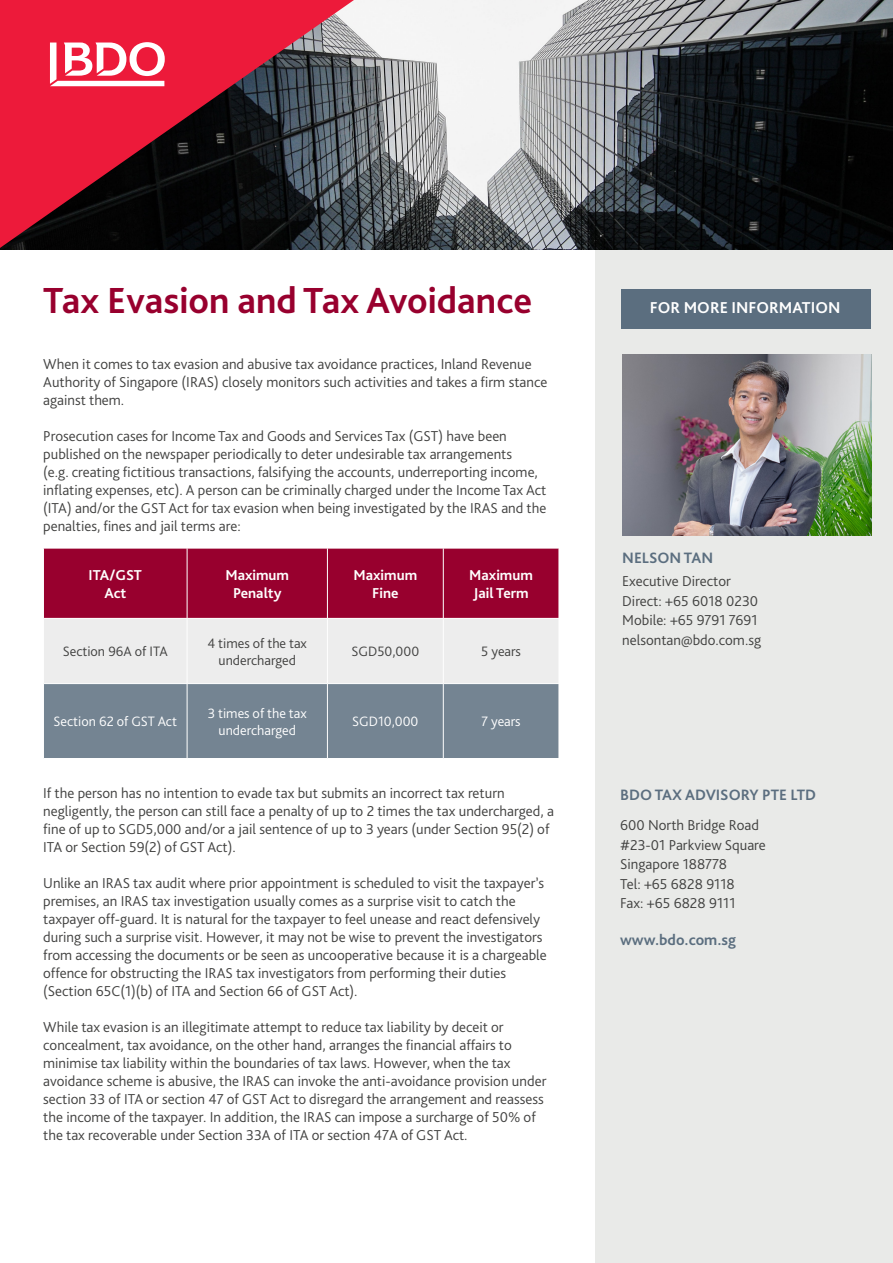
<style>
.page{position:relative;width:893px;height:1263px;background:#fff}
.page>*{position:absolute;margin:0;border:0;box-sizing:border-box;transform-origin:0 0}
.Page_Header{font:700 37.95px "Bliss Pro";color:#98002e}
.Main_page_headline{font:700 16.5px "Bliss Pro";color:#fff}
.Page_Header-2{font:700 15.75px "Bliss Pro";color:#5b6e7f}
.Body_text{font:700 15.75px "Bliss Pro";color:#5b6e7f}
.Page_Header-3{font:300 15px/18px "Bliss Pro";color:#414140}
.Body_text-2{font:300 15px "Bliss Pro";color:#414140}
.Page_Header-4{font:700 15px "Bliss Pro";color:#fff}
.Page_Header-5{font:300 14.25px/17.1px "Bliss Pro";color:#fff;text-align:center}
.Page_Header-6{font:300 14.25px/17.1px "Bliss Pro";color:#414140;text-align:center}
</style>
<div class="page">
<div style="left:595px;top:249px;width:298px;height:1014px;background:#e9eae8"></div>
<div style="left:621px;top:289px;width:250px;height:39px;background:#5b6e7f"></div>
<img style="left:622px;top:354px;width:250px;height:182px">
<img style="left:0;top:0;width:893px;height:249px">
<svg style="left:44px;top:549px;width:515px;height:209px;background:#a5788d"></svg>
<hr style="left:187px;top:548px;width:1px;height:70px;background:#fff">
<hr style="left:327px;top:548px;width:1px;height:70px;background:#fff">
<hr style="left:443px;top:548px;width:1px;height:70px;background:#fff">
<hr style="left:43px;top:618px;width:144px;height:1px;background:#fff">
<hr style="left:187px;top:618px;width:140px;height:1px;background:#fff">
<hr style="left:187px;top:619px;width:1px;height:64px;background:#fff">
<hr style="left:327px;top:618px;width:116px;height:1px;background:#fff">
<hr style="left:327px;top:619px;width:1px;height:64px;background:#fff">
<hr style="left:443px;top:618px;width:116px;height:1px;background:#fff">
<hr style="left:443px;top:619px;width:1px;height:64px;background:#fff">
<hr style="left:43px;top:683px;width:144px;height:1px;background:#fff">
<hr style="left:187px;top:683px;width:140px;height:1px;background:#fff">
<hr style="left:187px;top:684px;width:1px;height:74px;background:#fff">
<hr style="left:327px;top:683px;width:116px;height:1px;background:#fff">
<hr style="left:327px;top:684px;width:1px;height:74px;background:#fff">
<hr style="left:443px;top:683px;width:116px;height:1px;background:#fff">
<hr style="left:443px;top:684px;width:1px;height:74px;background:#fff">
<svg style="left:0;top:0;width:354px;height:248px;background:#812031"></svg>
<svg style="left:50px;top:42px;width:115px;height:44px"></svg>
<p class="Page_Header" style="left:43px;top:277px;width:490px">Tax Evasion and Tax Avoidance</p>
<p class="Page_Header-3" style="left:43px;top:355px;width:506px">When it comes to tax evasion and abusive tax avoidance practices, Inland Revenue<br>Authority of Singapore (IRAS) closely monitors such activities and takes a firm stance against them.</p>
<p class="Page_Header-3" style="left:43px;top:427px;width:470px">Prosecution cases for Income Tax and Goods and Services Tax (GST) have been published on the newspaper periodically to deter undesirable tax arrangements</p>
<p class="Page_Header-3" style="left:43px;top:463px;width:505px">(e.g. creating fictitious transactions, falsifying the accounts, underreporting income, inflating expenses, etc). A person can be criminally charged under the Income Tax Act (ITA) and/or the GST Act for tax evasion when being investigated by the IRAS and the penalties, fines and jail terms are:</p>
<p class="Page_Header-4" style="left:89px;top:566px;width:55px">ITA/GST</p>
<p class="Page_Header-4" style="left:104px;top:584px;width:23px">Act</p>
<p class="Page_Header-4" style="left:225px;top:566px;width:65px">Maximum</p>
<p class="Page_Header-4" style="left:233px;top:584px;width:50px">Penalty</p>
<p class="Page_Header-4" style="left:353px;top:566px;width:65px">Maximum</p>
<p class="Page_Header-4" style="left:372px;top:584px;width:28px">Fine</p>
<p class="Page_Header-4" style="left:469px;top:566px;width:65px">Maximum</p>
<p class="Page_Header-4" style="left:473px;top:584px;width:57px">Jail Term</p>
<p class="Page_Header-6" style="left:63px;top:643px;width:107px">Section 96A of ITA</p>
<p class="Page_Header-6" style="left:208px;top:634px;width:101px">4 times of the tax undercharged</p>
<p class="Page_Header-6" style="left:352px;top:643px;width:69px">SGD50,000</p>
<p class="Page_Header-6" style="left:481px;top:643px;width:41px">5 years</p>
<p class="Page_Header-5" style="left:54px;top:713px;width:125px">Section 62 of GST Act</p>
<p class="Page_Header-5" style="left:208px;top:704px;width:101px">3 times of the tax undercharged</p>
<p class="Page_Header-5" style="left:352px;top:713px;width:68px">SGD10,000</p>
<p class="Page_Header-5" style="left:482px;top:713px;width:41px">7 years</p>
<p class="Page_Header-3" style="left:43px;top:784px;width:512px">If the person has no intention to evade tax but submits an incorrect tax return negligently, the person can still face a penalty of up to 2 times the tax undercharged, a fine of up to SGD5,000 and/or a jail sentence of up to 3 years (under Section 95(2) of ITA or Section 59(2) of GST Act).</p>
<p class="Page_Header-3" style="left:43px;top:874px;width:505px">Unlike an IRAS tax audit where prior appointment is scheduled to visit the taxpayer’s premises, an IRAS tax investigation usually comes as a surprise visit to catch the taxpayer off-guard. It is natural for the taxpayer to feel unease and react defensively during such a surprise visit. However, it may not be wise to prevent the investigators from accessing the documents or be seen as uncooperative because it is a chargeable offence for obstructing the IRAS tax investigators from performing their duties</p>
<p class="Page_Header-3" style="left:43px;top:982px;width:316px">(Section 65C(1)(b) of ITA and Section 66 of GST Act).</p>
<p class="Page_Header-3" style="left:43px;top:1018px;width:505px">While tax evasion is an illegitimate attempt to reduce tax liability by deceit or concealment, tax avoidance, on the other hand, arranges the financial affairs to minimise tax liability within the boundaries of tax laws. However, when the tax avoidance scheme is abusive, the IRAS can invoke the anti-avoidance provision under section 33 of ITA or section 47 of GST Act to disregard the arrangement and reassess the income of the taxpayer. In addition, the IRAS can impose a surcharge of 50% of</p>
<p class="Page_Header-3" style="left:43px;top:1126px;width:426px">the tax recoverable under Section 33A of ITA or section 47A of GST Act.</p>
<p class="Main_page_headline" style="left:650px;top:298px;width:192px">FOR MORE INFORMATION</p>
<p class="Body_text" style="left:622px;top:548px;width:93px">NELSON TAN</p>
<p class="Body_text-2" style="left:622px;top:572px;width:110px">Executive Director</p>
<p class="Body_text-2" style="left:622px;top:591px;width:137px">Direct: +65 6018 0230</p>
<p class="Body_text-2" style="left:622px;top:611px;width:137px">Mobile: +65 9791 7691</p>
<p class="Body_text-2" style="left:622px;top:630px;width:140px">nelsontan@bdo.com.sg</p>
<p class="Page_Header-2" style="left:620px;top:785px;width:197px">BDO TAX ADVISORY PTE LTD</p>
<p class="Page_Header-3" style="left:620px;top:816px;width:140px">600 North Bridge Road</p>
<p class="Page_Header-3" style="left:620px;top:835px;width:147px">#23-01 Parkview Square</p>
<p class="Page_Header-3" style="left:620px;top:855px;width:109px">Singapore 188778</p>
<p class="Page_Header-3" style="left:620px;top:874px;width:116px">Tel: +65 6828 9118</p>
<p class="Page_Header-3" style="left:620px;top:894px;width:117px">Fax: +65 6828 9111</p>
<p class="Page_Header-2" style="left:620px;top:930px;width:117px">www.bdo.com.sg</p>
</div>
